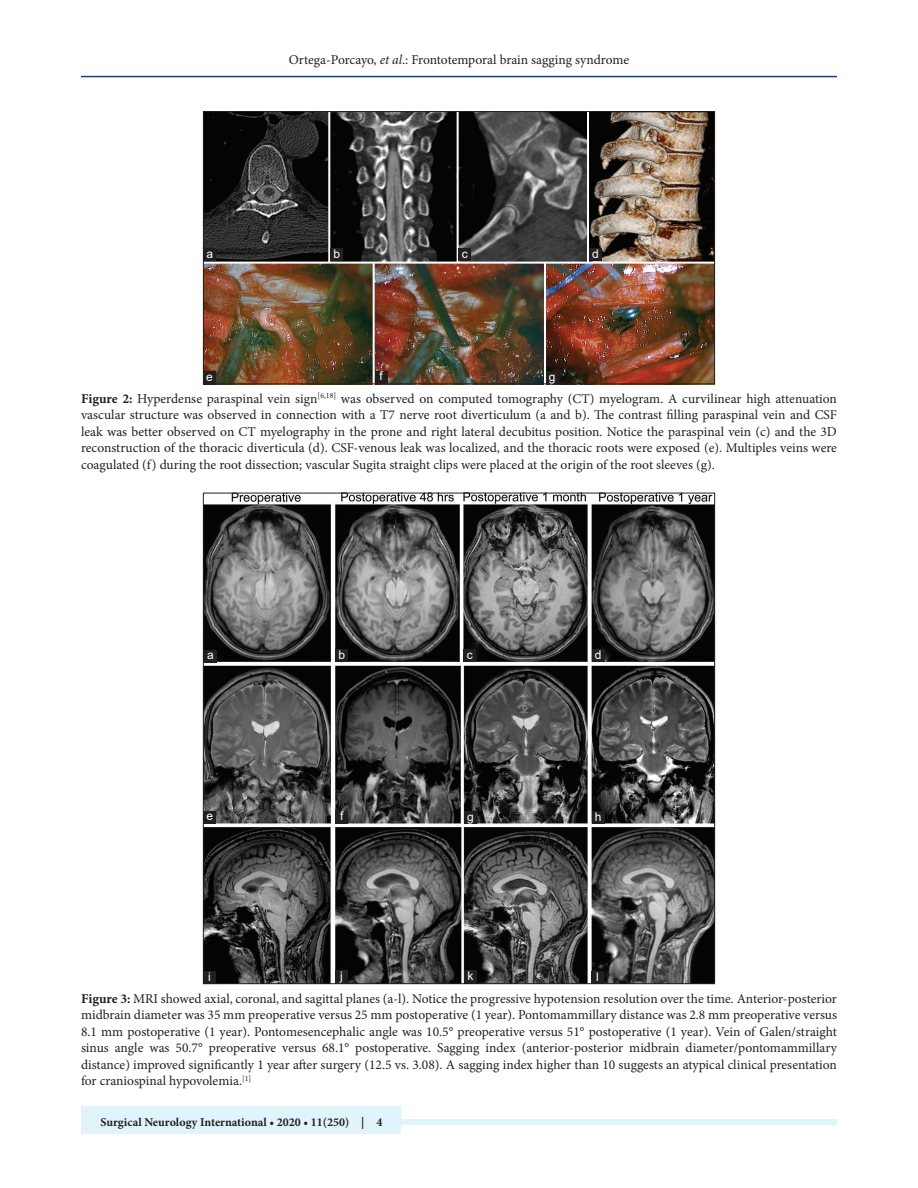
<style>
.page{position:relative;width:918px;height:1188px;background:#fff}
.page>*{position:absolute;margin:0;border:0;box-sizing:border-box;transform-origin:0 0}
.FGC{font:13.5px/16.5px "Minion Pro";color:#231f20;text-align:justify}
.t1{font:700 12px "Minion Pro";color:#231f20}
.LABEL{font:12px "Arial";color:#fff}
.s1{font-style:italic}
.s2{font-weight:700}
</style>
<div class="page">
<hr style="left:81px;top:76px;width:756px;height:1px;background:#164077">
<div style="left:81px;top:1119px;width:756px;height:6px;background:#e1f4fc"></div>
<div style="left:81px;top:1106px;width:319px;height:28px;background:#e1f4fc"></div>
<img style="left:205px;top:113px;width:508px;height:269px">
<div style="left:203px;top:111px;width:512px;height:273px;border:1px solid #231f20"></div>
<div style="left:204px;top:249px;width:12px;height:12px;background:#231f20"></div>
<div style="left:330px;top:248px;width:13px;height:13px;background:#231f20"></div>
<div style="left:458px;top:248px;width:13px;height:13px;background:#231f20"></div>
<div style="left:589px;top:248px;width:13px;height:13px;background:#231f20"></div>
<div style="left:546px;top:371px;width:13px;height:13px;background:#231f20"></div>
<div style="left:375px;top:371px;width:13px;height:13px;background:#231f20"></div>
<div style="left:203px;top:371px;width:13px;height:13px;background:#231f20"></div>
<img style="left:205px;top:495px;width:508px;height:487px">
<div style="left:204px;top:650px;width:13px;height:13px;background:#231f20"></div>
<div style="left:336px;top:649px;width:12px;height:13px;background:#231f20"></div>
<div style="left:463px;top:650px;width:13px;height:12px;background:#231f20"></div>
<div style="left:592px;top:650px;width:12px;height:12px;background:#231f20"></div>
<div style="left:203px;top:811px;width:13px;height:12px;background:#231f20"></div>
<div style="left:336px;top:811px;width:12px;height:12px;background:#231f20"></div>
<div style="left:464px;top:811px;width:13px;height:13px;background:#231f20"></div>
<div style="left:592px;top:811px;width:12px;height:13px;background:#231f20"></div>
<div style="left:203px;top:971px;width:13px;height:13px;background:#231f20"></div>
<div style="left:335px;top:971px;width:13px;height:12px;background:#231f20"></div>
<div style="left:464px;top:970px;width:13px;height:13px;background:#231f20"></div>
<div style="left:591px;top:971px;width:13px;height:13px;background:#231f20"></div>
<p class="FGC" style="left:289px;top:51px;width:342px">Ortega-Porcayo, <span class="s1">et al</span>.: Frontotemporal brain sagging syndrome</p>
<p class="LABEL" style="left:207px;top:246px;width:8px">a</p>
<p class="LABEL" style="left:334px;top:246px;width:8px">b</p>
<p class="LABEL" style="left:462px;top:246px;width:7px">c</p>
<p class="LABEL" style="left:592px;top:246px;width:8px">d</p>
<p class="LABEL" style="left:206px;top:368px;width:8px">e</p>
<p class="LABEL" style="left:379px;top:368px;width:5px">f</p>
<p class="LABEL" style="left:549px;top:368px;width:8px">g</p>
<p class="FGC" style="left:81px;top:390px;width:758px"><span class="s2">Figure 2:</span> Hyperdense paraspinal vein sign<sup>[6,18]</sup> was observed on computed tomography (CT) myelogram. A curvilinear high attenuation vascular structure was observed in connection with a T7 nerve root diverticulum (a and b). The contrast filling paraspinal vein and CSF leak was better observed on CT myelography in the prone and right lateral decubitus position. Notice the paraspinal vein (c) and the 3D reconstruction of the thoracic diverticula (d). CSF-venous leak was localized, and the thoracic roots were exposed (e). Multiples veins were coagulated (f) during the root dissection; vascular Sugita straight clips were placed at the origin of the root sleeves (g).</p>
<p class="LABEL" style="left:207px;top:647px;width:8px">a</p>
<p class="LABEL" style="left:339px;top:647px;width:8px">b</p>
<p class="LABEL" style="left:467px;top:647px;width:7px">c</p>
<p class="LABEL" style="left:595px;top:647px;width:8px">d</p>
<p class="LABEL" style="left:206px;top:808px;width:8px">e</p>
<p class="LABEL" style="left:340px;top:808px;width:5px">f</p>
<p class="LABEL" style="left:467px;top:808px;width:8px">g</p>
<p class="LABEL" style="left:595px;top:808px;width:8px">h</p>
<p class="LABEL" style="left:208px;top:968px;width:4px">i</p>
<p class="LABEL" style="left:340px;top:968px;width:4px">j</p>
<p class="LABEL" style="left:467px;top:968px;width:7px">k</p>
<p class="LABEL" style="left:596px;top:968px;width:4px">l</p>
<p class="FGC" style="left:81px;top:990px;width:758px"><span class="s2">Figure 3:</span> MRI showed axial, coronal, and sagittal planes (a-l). Notice the progressive hypotension resolution over the time. Anterior-posterior midbrain diameter was 35 mm preoperative versus 25 mm postoperative (1 year). Pontomammillary distance was 2.8 mm preoperative versus 8.1 mm postoperative (1 year). Pontomesencephalic angle was 10.5° preoperative versus 51° postoperative (1 year). Vein of Galen/straight sinus angle was 50.7° preoperative versus 68.1° postoperative. Sagging index (anterior-posterior midbrain diameter/pontomammillary distance) improved significantly 1 year after surgery (12.5 vs. 3.08). A sagging index higher than 10 suggests an atypical clinical presentation for craniospinal hypovolemia.<sup>[1]</sup></p>
<p class="t1" style="left:100px;top:1113px;width:284px">Surgical Neurology International • 2020 • 11(250) | 4</p>
</div>
